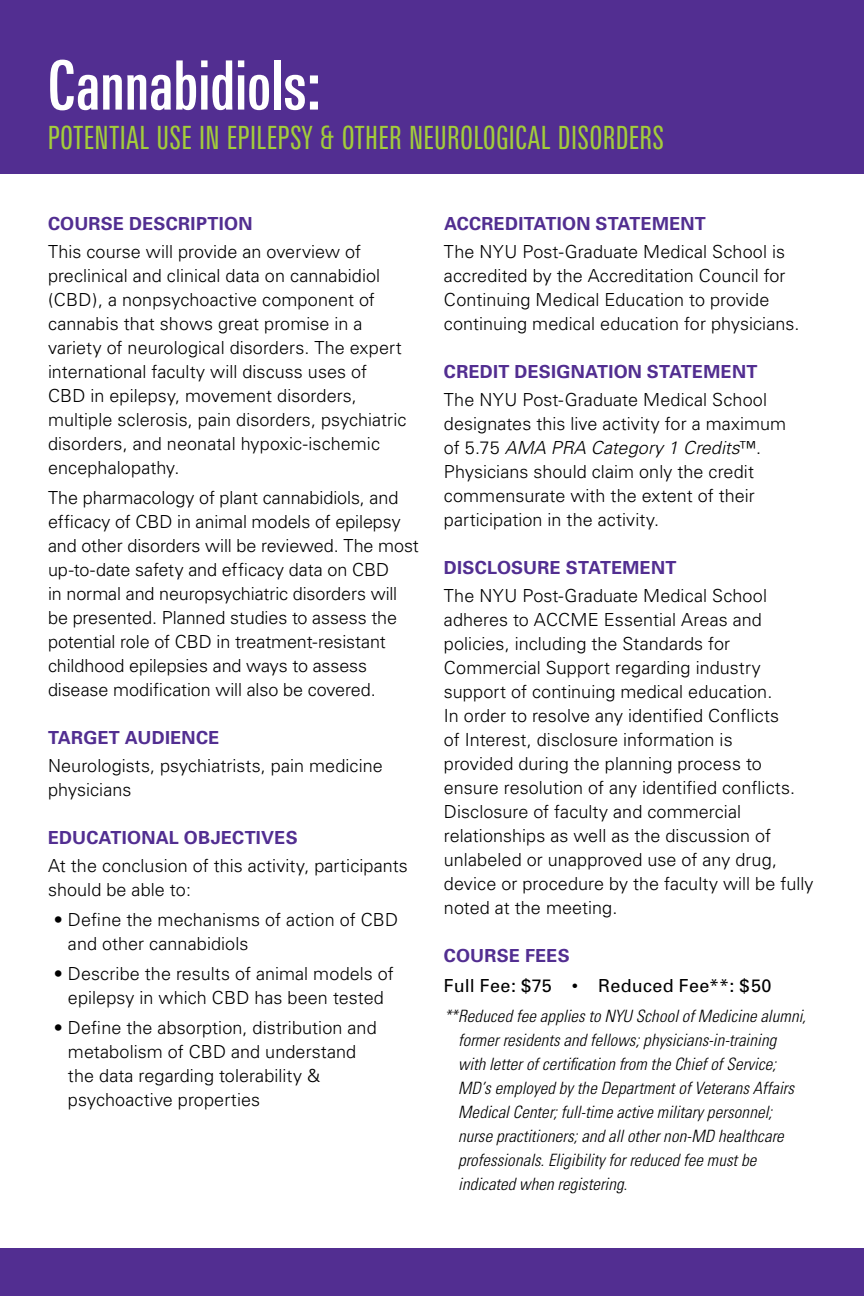
<style>
.page{position:relative;width:864px;height:1296px;background:#fff}
.page>*{position:absolute;margin:0;border:0;box-sizing:border-box;transform-origin:0 0}
.t1{font:500 68px "Linotype Univers Comp";letter-spacing:.005em;color:#fff}
.t2{font:32px "Linotype Univers Comp";letter-spacing:.03em;color:#a3cd3a}
.t3{font:300 18px/24px "Univers";letter-spacing:.005em;color:#000}
.t4{font:700 18px "Univers";letter-spacing:.015em;color:#522e91}
.t5{font:18px "Univers";letter-spacing:.01em;color:#000}
.t6{font:italic 300 condensed 17px/24px "Univers";letter-spacing:.005em;color:#000}
.s1{font-style:italic}
</style>
<div class="page">
<div style="left:0;top:0;width:864px;height:174px;background:#522e91"></div>
<div style="left:0;top:1248px;width:864px;height:48px;background:#522e91"></div>
<h1 class="t1" style="left:48px;top:47px;width:275px">Cannabidiols:</h1>
<h2 class="t2" style="left:48px;top:119px;width:617px">POTENTIAL USE IN EPILEPSY &amp; OTHER NEUROLOGICAL DISORDERS</h2>
<p class="t4" style="left:48px;top:213px;width:206px">COURSE DESCRIPTION</p>
<p class="t3" style="left:48px;top:240px;width:360px">This course will provide an overview of preclinical and clinical data on cannabidiol (CBD), a nonpsychoactive component of cannabis that shows great promise in a variety of neurological disorders. The expert international faculty will discuss uses of CBD in epilepsy, movement disorders, multiple sclerosis, pain disorders, psychiatric disorders, and neonatal hypoxic-ischemic encephalopathy.</p>
<p class="t3" style="left:48px;top:486px;width:372px">The pharmacology of plant cannabidiols, and efficacy of CBD in animal models of epilepsy and other disorders will be reviewed. The most up-to-date safety and efficacy data on CBD<br>in normal and neuropsychiatric disorders will be presented. Planned studies to assess the potential role of CBD in treatment-resistant childhood epilepsies and ways to assess disease modification will also be covered.</p>
<p class="t4" style="left:48px;top:727px;width:173px">TARGET AUDIENCE</p>
<p class="t3" style="left:48px;top:754px;width:336px">Neurologists, psychiatrists, pain medicine physicians</p>
<p class="t4" style="left:48px;top:827px;width:251px">ED UCATIONAL OBJECTIVES</p>
<p class="t3" style="left:48px;top:854px;width:361px">At the conclusion of this activity, participants should be able to:</p>
<p class="t3" style="left:68px;top:908px;width:332px;text-indent:-14px">• Define the mechanisms of action of CBD and other cannabidiols</p>
<p class="t3" style="left:54px;top:962px;width:341px;text-align:center">• Describe the results of animal models of epilepsy in which CBD has been tested</p>
<p class="t3" style="left:68px;top:1016px;width:310px;text-indent:-14px">• Define the absorption, distribution and metabolism of CBD and understand the data regarding tolerability &amp; psychoactive properties</p>
<p class="t4" style="left:444px;top:213px;width:263px">ACCREDITATION STATEMENT</p>
<p class="t3" style="left:444px;top:240px;width:357px">The NYU Post-Graduate Medical School is accredited by the Accreditation Council for Continuing Medical Education to provide continuing medical education for physicians.</p>
<p class="t4" style="left:444px;top:361px;width:315px">CREDIT DESIGNATION STATEMENT</p>
<p class="t3" style="left:444px;top:388px;width:344px">The NYU Post-Graduate Medical School designates this live activity for a maximum of 5.75 <span class="s1">AMA PRA Category 1 Credits</span>™.<br>Physicians should claim only the credit commensurate with the extent of their participation in the activity.</p>
<p class="t4" style="left:444px;top:557px;width:234px">DISCLOSURE STATEMENT</p>
<p class="t3" style="left:444px;top:584px;width:371px">The NYU Post-Graduate Medical School adheres to ACCME Essential Areas and policies, including the Standards for Commercial Support regarding industry support of continuing medical education.<br>In order to resolve any identified Conflicts<br>of Interest, disclosure information is<br>provided during the planning process to ensure resolution of any identified conflicts.<br>Disclosure of faculty and commercial relationships as well as the discussion of unlabeled or unapproved use of any drug, device or procedure by the faculty will be fully noted at the meeting.</p>
<p class="t4" style="left:444px;top:945px;width:127px">COURSE FEES</p>
<p class="t5" style="left:444px;top:975px;width:329px">Full Fee: $75 • Reduced Fee**: $50</p>
<p class="t6" style="left:458px;top:1004px;width:349px;text-indent:-14px">**Reduced fee applies to NYU School of Medicine alumni, former residents and fellows; physicians-in-training with letter of certification from the Chief of Service; MD’s employed by the Department of Veterans Affairs Medical Center; full-time active military personnel; nurse practitioners; and all other non-MD healthcare professionals. Eligibility for reduced fee must be indicated when registering.</p>
</div>
